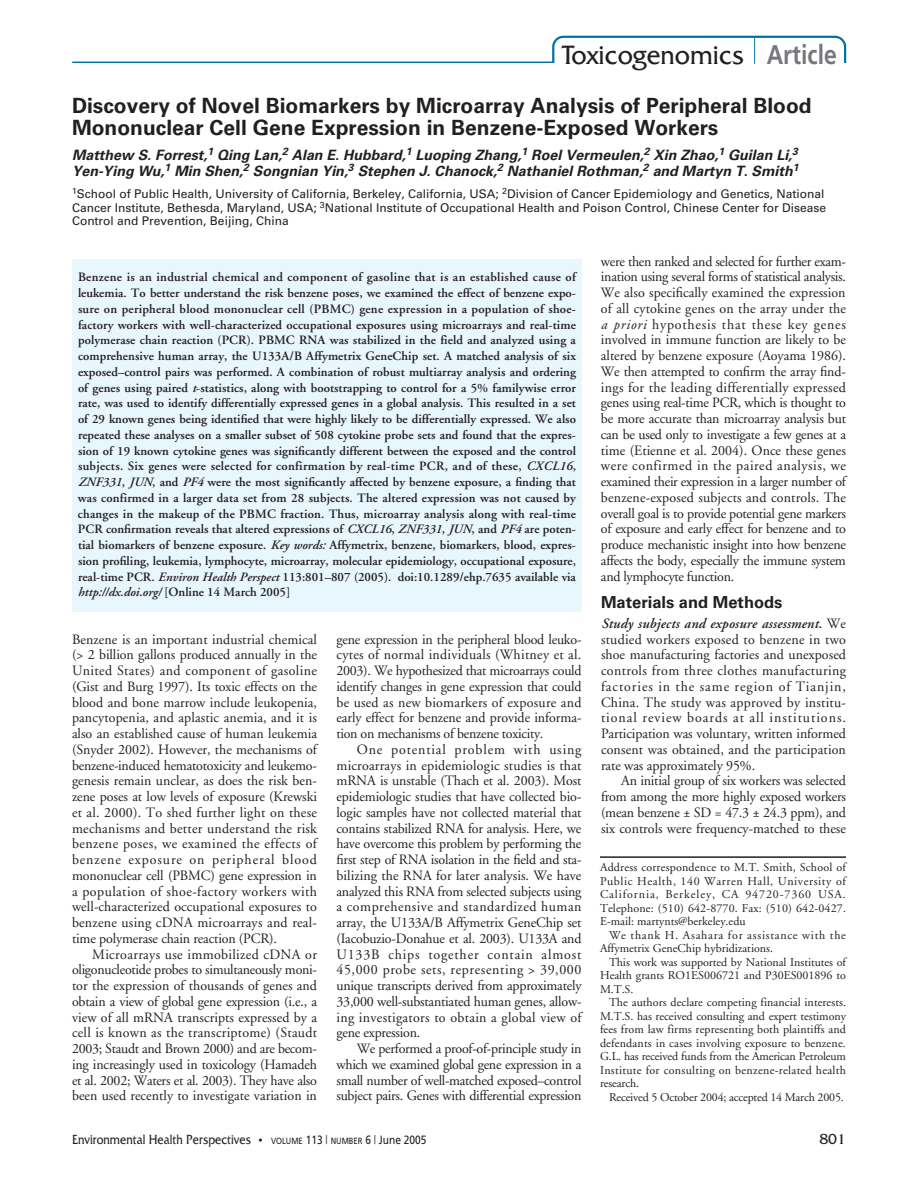
<style>
.page{position:relative;width:918px;height:1188px;background:#fff}
.page>*{position:absolute;margin:0;border:0;box-sizing:border-box;transform-origin:0 0}
.t1{font:27px "Friz Quadrata IT Cby BT";color:#231f20;scale:.95 1}
.t2{font:700 21px/22.5px "Univers";color:#231f20}
.t3{font:700 16.5px "Univers";color:#231f20}
.t4{font:15px "Friz Quadrata IT Cby BT";color:#231f20}
.t5{font:14.25px/15.8px "Adobe Garamond";letter-spacing:-.01em;color:#231f20;text-align:justify}
.t6{font:italic 700 14.25px/15.8px "Univers";color:#231f20}
.t7{font:13.5px "Friz Quadrata IT Cby BT";color:#231f20;scale:.85 1}
.t8{font:600 12.75px/15.8px "Adobe Garamond";color:#231f20;text-align:justify}
.t9{font:12px/13.5px "Adobe Garamond";color:#231f20;text-align:justify}
.t10{font:12px/13.5px "Univers";color:#231f20}
.s1{font-family:"Frutiger";font-weight:700;color:#76787b}
.s2{font-style:italic}
.s3{font-weight:600;font-style:italic}
.s4{font-size:10.5px}
.s5{font-family:"Frutiger";font-size:9px}
.s6{font-family:"Frutiger";font-size:12px}
.s7{font-family:"Frutiger";font-weight:300;font-size:12px}
</style>
<div class="page">
<hr style="left:600px;top:856px;width:246px;height:2px;background:#231f20">
<div style="left:72px;top:260px;width:510px;height:352px;background:#e8f6fd"></div>
<hr style="left:72px;top:62px;width:552px;height:2px;background:#0074a1">
<svg style="left:552px;top:36px;width:294px;height:28px"></svg>
<h1 class="t1" style="left:561px;top:44px;width:292px">Toxicogenomics <span class="s1">Article</span></h1>
<h2 class="t2" style="left:72px;top:96px;width:741px">Discovery of Novel Biomarkers by Microarray Analysis of Peripheral Blood<br>Mononuclear Cell Gene Expression in Benzene-Exposed Workers</h2>
<p class="t6" style="left:72px;top:148px;width:730px">Matthew S. Forrest,<sup>1</sup> Qing Lan,<sup>2</sup> Alan E. Hubbard,<sup>1</sup> Luoping Zhang,<sup>1</sup> Roel Vermeulen,<sup>2</sup> Xin Zhao,<sup>1</sup> Guilan Li,<sup>3<br></sup>Yen-Ying Wu,<sup>1</sup> Min Shen,<sup>2</sup> Songnian Yin,<sup>3</sup> Stephen J. Chanock,<sup>2</sup> Nathaniel Rothman,<sup>2</sup> and Martyn T. Smith<sup>1</sup></p>
<p class="t10" style="left:72px;top:188px;width:756px"><sup>1</sup>School of Public Health, University of California, Berkeley, California, USA; <sup>2</sup>Division of Cancer Epidemiology and Genetics, National<br>Cancer Institute, Bethesda, Maryland, USA; <sup>3</sup>National Institute of Occupational Health and Poison Control, Chinese Center for Disease<br>Control and Prevention, Beijing, China</p>
<p class="t8" style="left:78px;top:271px;width:500px">Benzene is an industrial chemical and component of gasoline that is an established cause of leukemia. To better understand the risk benzene poses, we examined the effect of benzene expo&shy;sure on peripheral blood mononuclear cell (PBMC) gene expression in a population of shoe&shy;factory workers with well-characterized occupational exposures using microarrays and real-time polymerase chain reaction (PCR). PBMC RNA was stabilized in the field and analyzed using a comprehensive human array, the U133A/B Affymetrix GeneChip set. A matched analysis of six exposed–control pairs was performed. A combination of robust multiarray analysis and ordering of genes using paired <span class="s2">t</span>-statistics, along with bootstrapping to control for a 5% familywise error rate, was used to identify differentially expressed genes in a global analysis. This resulted in a set of 29 known genes being identified that were highly likely to be differentially expressed. We also repeated these analyses on a smaller subset of 508 cytokine probe sets and found that the expres&shy;sion of 19 known cytokine genes was significantly different between the exposed and the control subjects. Six genes were selected for confirmation by real-time PCR, and of these, <span class="s2">CXCL16</span>, <span class="s2">ZNF331</span>, <span class="s2">JUN</span>, and <span class="s2">PF4</span> were the most significantly affected by benzene exposure, a finding that was confirmed in a larger data set from 28 subjects. The altered expression was not caused by changes in the makeup of the PBMC fraction. Thus, microarray analysis along with real-time PCR confirmation reveals that altered expressions of <span class="s2">CXCL16</span>, <span class="s2">ZNF331</span>, <span class="s2">JUN</span>, and <span class="s2">PF4</span> are poten&shy;tial biomarkers of benzene exposure. <span class="s2">Key words:</span> Affymetrix, benzene, biomarkers, blood, expres&shy;sion profiling, leukemia, lymphocyte, microarray, molecular epidemiology, occupational exposure, real-time PCR. <span class="s2">Environ Health Perspect</span> 113:801–807 (2005). doi:10.1289/ehp.7635 available via <span class="s2">http://dx.doi.org/</span> [Online 14 March 2005]</p>
<p class="t5" style="left:72px;top:632px;width:247px">Benzene is an important industrial chemical (&gt; 2 billion gallons produced annually in the United States) and component of gasoline (Gist and Burg 1997). Its toxic effects on the blood and bone marrow include leukopenia, pancytopenia, and aplastic anemia, and it is also an established cause of human leukemia (Snyder 2002). However, the mechanisms of benzene-induced hematotoxicity and leukemo&shy;genesis remain unclear, as does the risk ben&shy;zene poses at low levels of exposure (Krewski et al. 2000). To shed further light on these mechanisms and better understand the risk benzene poses, we examined the effects of benzene exposure on peripheral blood mononuclear cell (PBMC) gene expression in a population of shoe-factory workers with well-characterized occupational exposures to benzene using cDNA microarrays and real&shy;time polymerase chain reaction (PCR).</p>
<p class="t5" style="left:72px;top:947px;width:247px;text-indent:20px">Microarrays use immobilized cDNA or oligonucleotide probes to simultaneously moni&shy;tor the expression of thousands of genes and obtain a view of global gene expression (i.e., a view of all mRNA transcripts expressed by a cell is known as the transcriptome) (Staudt 2003; Staudt and Brown 2000) and are becom&shy;ing increasingly used in toxicology (Hamadeh et al. 2002; Waters et al. 2003). They have also been used recently to investigate variation in</p>
<p class="t5" style="left:336px;top:632px;width:247px">gene expression in the peripheral blood leuko&shy;cytes of normal individuals (Whitney et al.<br>2003). We hypothesized that microarrays could identify changes in gene expression that could be used as new biomarkers of exposure and early effect for benzene and provide informa&shy;tion on mechanisms of benzene toxicity.</p>
<p class="t5" style="left:336px;top:743px;width:247px;text-indent:20px">One potential problem with using microarrays in epidemiologic studies is that mRNA is unstable (Thach et al. 2003). Most epidemiologic studies that have collected bio&shy;logic samples have not collected material that contains stabilized RNA for analysis. Here, we have overcome this problem by performing the first step of RNA isolation in the field and sta&shy;bilizing the RNA for later analysis. We have analyzed this RNA from selected subjects using a comprehensive and standardized human array, the U133A/B Affymetrix GeneChip set (Iacobuzio-Donahue et al. 2003). U133A and U133B chips together contain almost 45,000 probe sets, representing &gt; 39,000 unique transcripts derived from approximately 33,000 well-substantiated human genes, allow&shy;ing investigators to obtain a global view of gene expression.</p>
<p class="t5" style="left:336px;top:1042px;width:247px;text-indent:20px">We performed a proof-of-principle study in which we examined global gene expression in a small number of well-matched exposed–control subject pairs. Genes with differential expression</p>
<p class="t5" style="left:601px;top:254px;width:247px">were then ranked and selected for further exam&shy;ination using several forms of statistical analysis.<br>We also specifically examined the expression of all cytokine genes on the array under the <span class="s2">a priori</span> hypothesis that these key genes involved in immune function are likely to be altered by benzene exposure (Aoyama 1986).<br>We then attempted to confirm the array find&shy;ings for the leading differentially expressed genes using real-time PCR, which is thought to be more accurate than microarray analysis but can be used only to investigate a few genes at a time (Etienne et al. 2004). Once these genes were confirmed in the paired analysis, we examined their expression in a larger number of benzene-exposed subjects and controls. The overall goal is to provide potential gene markers of exposure and early effect for benzene and to produce mechanistic insight into how benzene affects the body, especially the immune system and lymphocyte function.</p>
<p class="t3" style="left:601px;top:596px;width:183px">Materials and Methods</p>
<p class="t5" style="left:601px;top:617px;width:247px"><span class="s3">Study subjects and exposure assessment.</span> We studied workers exposed to benzene in two shoe manufacturing factories and unexposed controls from three clothes manufacturing factories in the same region of Tianjin, China. The study was approved by institu&shy;tional review boards at all institutions.<br>Participation was voluntary, written informed consent was obtained, and the participation rate was approximately 95%.</p>
<p class="t5" style="left:601px;top:774px;width:247px;text-indent:20px">An initial group of six workers was selected from among the more highly exposed workers (mean benzene ± SD = 47.3 ± 24.3 ppm), and six controls were frequency-matched to these</p>
<p class="t9" style="left:600px;top:862px;width:248px">Address correspondence to M.T. Smith, School of Public Health, 140 Warren Hall, University of California, Berkeley, CA 94720-7360 USA.<br>Telephone: (510) 642-8770. Fax: (510) 642-0427.<br>E-mail: martynts@berkeley.edu</p>
<p class="t9" style="left:600px;top:929px;width:248px;text-indent:9px">We thank H. Asahara for assistance with the<br>Affymetrix GeneChip hybridizations.</p>
<p class="t9" style="left:600px;top:956px;width:248px;text-indent:9px">This work was supported by National Institutes of Health grants RO1ES006721 and P30ES001896 to M.T.S.</p>
<p class="t9" style="left:600px;top:997px;width:248px;text-indent:9px">The authors declare competing financial interests.<br>M.T.S. has received consulting and expert testimony fees from law firms representing both plaintiffs and defendants in cases involving exposure to benzene.<br>G.L. has received funds from the American Petroleum Institute for consulting on benzene-related health research.</p>
<p class="t9" style="left:609px;top:1091px;width:236px">Received 5 October 2004; accepted 14 March 2005.</p>
<p class="t7" style="left:72px;top:1135px;width:419px">Environmental Health Perspectives <span class="s4">•</span> <span class="s5">VOLUME</span> <span class="s6">113</span> <span class="s7">|</span> <span class="s5">NUMBER</span> <span class="s6">6</span> <span class="s7">|</span> <span class="s6">June 2005</span></p>
<p class="t4" style="left:819px;top:1134px;width:28px">801</p>
</div>
